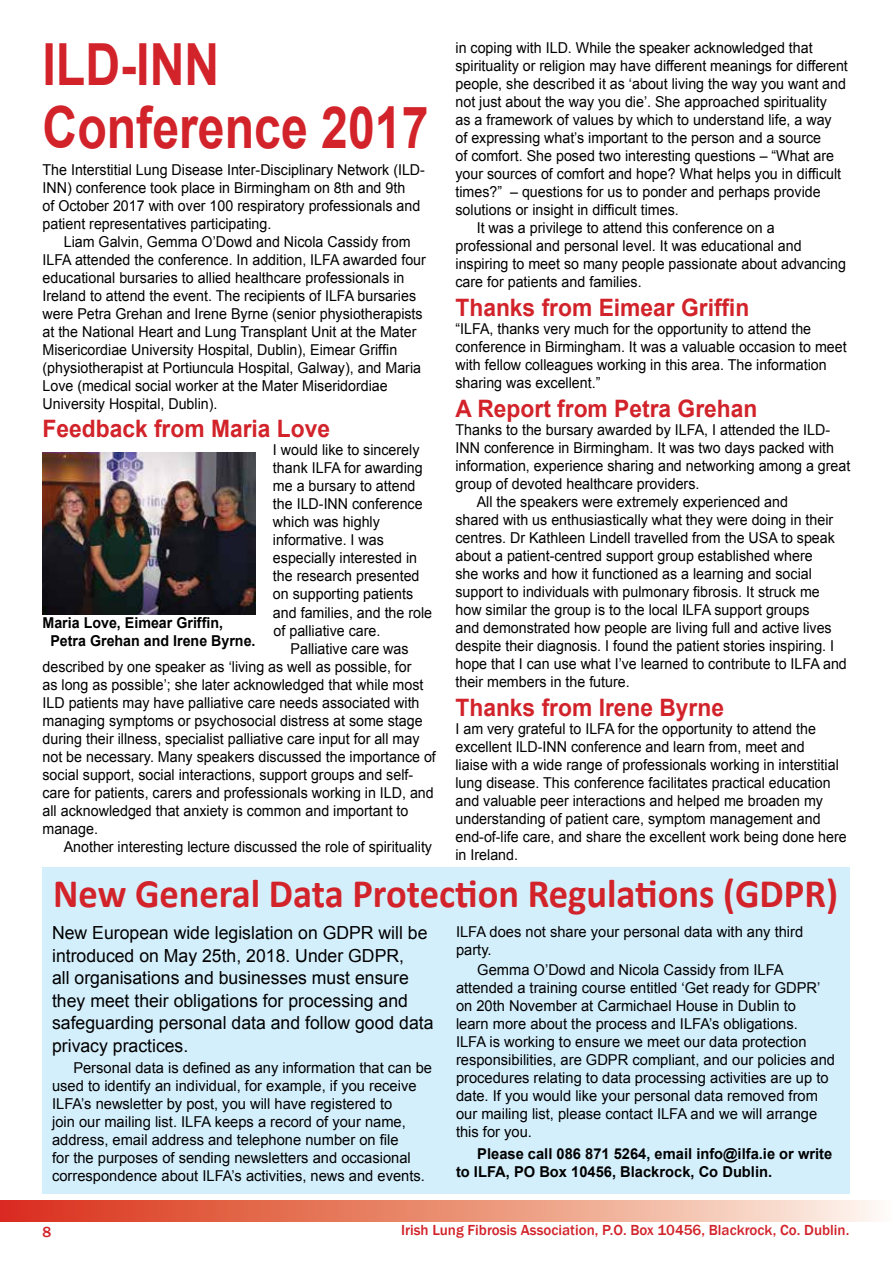
<style>
.page{position:relative;width:893px;height:1263px;background:#fff}
.page>*{position:absolute;margin:0;border:0;box-sizing:border-box;transform-origin:0 0}
.t1{font:700 58.05px/63px "Arial";color:#d2232a;scale:.83 1}
.t2{font:700 40.5px "Calibri";color:#d2232a;scale:.95 1}
.t3{font:700 24px "Arial";color:#d2232a;scale:.95 1}
.t4{font:18px/22.5px "Arial";color:#000}
.t5{font:15px/18px "Arial";color:#000;scale:.95 1}
.t6{font:15px/18px "Arial";color:#000}
.t7{font:700 15px/18px "Arial";color:#000}
.t8{font:500 15px "Franklin Gothic";color:#d2232a}
.t9{font:700 15px/18px "Arial";color:#000;scale:.95 1}
</style>
<div class="page">
<svg style="left:0;top:1200px;width:879px;height:21px;background:#ea8f78"></svg>
<img style="left:43px;top:453px;width:213px;height:161px">
<div style="left:43px;top:867px;width:807px;height:327px;background:#d4effc"></div>
<h1 class="t1" style="left:43px;top:35px;width:467px">ILD-INN<br>Conference 2017</h1>
<p class="t5" style="left:43px;top:161px;width:404px">The Interstitial Lung Disease Inter-Disciplinary Network (ILD-INN) conference took place in Birmingham on 8th and 9th<br>of October 2017 with over 100 respiratory professionals and patient representatives participating.</p>
<p class="t5" style="left:43px;top:233px;width:405px;text-indent:21px">Liam Galvin, Gemma O’Dowd and Nicola Cassidy from ILFA attended the conference. In addition, ILFA awarded four educational bursaries to allied healthcare professionals in Ireland to attend the event. The recipients of ILFA bursaries were Petra Grehan and Irene Byrne (senior physiotherapists at the National Heart and Lung Transplant Unit at the Mater Misericordiae University Hospital, Dublin), Eimear Griffin (physiotherapist at Portiuncula Hospital, Galway), and Maria Love (medical social worker at the Mater Miseridordiae University Hospital, Dublin).</p>
<h3 class="t3" style="left:43px;top:413px;width:304px">Feedback from Maria Love</h3>
<p class="t5" style="left:273px;top:441px;width:156px">I would like to sincerely</p>
<p class="t5" style="left:273px;top:459px;width:159px">thank ILFA for awarding</p>
<p class="t5" style="left:273px;top:477px;width:152px">me a bursary to attend</p>
<p class="t5" style="left:273px;top:495px;width:159px">the ILD-INN conference</p>
<p class="t5" style="left:273px;top:513px;width:114px">which was highly</p>
<p class="t5" style="left:273px;top:531px;width:118px">informative. I was</p>
<p class="t5" style="left:273px;top:549px;width:153px">especially interested in</p>
<p class="t5" style="left:273px;top:567px;width:156px">the research presented</p>
<p class="t5" style="left:273px;top:585px;width:149px">on supporting patients</p>
<p class="t5" style="left:273px;top:603px;width:169px">and families, and the role</p>
<p class="t5" style="left:274px;top:621px;width:114px">of palliative care.</p>
<p class="t5" style="left:291px;top:639px;width:126px">Palliative care was</p>
<p class="t5" style="left:43px;top:657px;width:390px">described by one speaker as ‘living as well as possible, for</p>
<p class="t5" style="left:43px;top:675px;width:403px">as long as possible’; she later acknowledged that while most</p>
<p class="t5" style="left:43px;top:693px;width:398px">ILD patients may have palliative care needs associated with</p>
<p class="t5" style="left:43px;top:711px;width:402px">managing symptoms or psychosocial distress at some stage</p>
<p class="t5" style="left:43px;top:729px;width:398px">during their illness, specialist palliative care input for all may</p>
<p class="t5" style="left:43px;top:747px;width:416px">not be necessary. Many speakers discussed the importance of</p>
<p class="t5" style="left:43px;top:765px;width:392px">social support, social interactions, support groups and self-</p>
<p class="t5" style="left:43px;top:783px;width:413px">care for patients, carers and professionals working in ILD, and</p>
<p class="t5" style="left:43px;top:801px;width:387px">all acknowledged that anxiety is common and important to</p>
<p class="t5" style="left:43px;top:819px;width:60px">manage.</p>
<p class="t5" style="left:64px;top:837px;width:389px">Another interesting lecture discussed the role of spirituality</p>
<p class="t9" style="left:50px;top:614px;width:217px;text-indent:-8px">Maria Love, Eimear Griffin,<br>Petra Grehan and Irene Byrne.</p>
<p class="t5" style="left:455px;top:39px;width:378px">in coping with ILD. While the speaker acknowledged that</p>
<p class="t5" style="left:455px;top:57px;width:414px">spirituality or religion may have different meanings for different</p>
<p class="t5" style="left:455px;top:75px;width:413px">people, she described it as ‘about living the way you want and</p>
<p class="t5" style="left:455px;top:93px;width:393px">not just about the way you die’. She approached spirituality</p>
<p class="t5" style="left:455px;top:111px;width:397px">as a framework of values by which to understand life, a way</p>
<p class="t5" style="left:455px;top:129px;width:386px">of expressing what’s important to the person and a source</p>
<p class="t5" style="left:455px;top:147px;width:400px">of comfort. She posed two interesting questions – “What are</p>
<p class="t5" style="left:455px;top:165px;width:408px">your sources of comfort and hope? What helps you in difficult</p>
<p class="t5" style="left:455px;top:183px;width:386px">times?” – questions for us to ponder and perhaps provide</p>
<p class="t5" style="left:455px;top:201px;width:237px">solutions or insight in difficult times.</p>
<p class="t5" style="left:477px;top:219px;width:315px">It was a privilege to attend this conference on a</p>
<p class="t5" style="left:455px;top:237px;width:366px">professional and personal level. It was educational and</p>
<p class="t5" style="left:455px;top:255px;width:413px">inspiring to meet so many people passionate about advancing</p>
<p class="t5" style="left:455px;top:273px;width:197px">care for patients and families.</p>
<h3 class="t3" style="left:455px;top:292px;width:311px">Thanks from Eimear Griffin</h3>
<p class="t5" style="left:455px;top:320px;width:413px">“ILFA, thanks very much for the opportunity to attend the conference in Birmingham. It was a valuable occasion to meet with fellow colleagues working in this area. The information sharing was excellent.”</p>
<h3 class="t3" style="left:455px;top:393px;width:319px">A Report from Petra Grehan</h3>
<p class="t5" style="left:455px;top:421px;width:396px">Thanks to the bursary awarded by ILFA, I attended the ILD-</p>
<p class="t5" style="left:455px;top:439px;width:400px">INN conference in Birmingham. It was two days packed with</p>
<p class="t5" style="left:455px;top:457px;width:417px">information, experience sharing and networking among a great</p>
<p class="t5" style="left:455px;top:475px;width:258px">group of devoted healthcare providers.</p>
<p class="t5" style="left:477px;top:493px;width:329px">All the speakers were extremely experienced and</p>
<p class="t5" style="left:455px;top:511px;width:399px">shared with us enthusiastically what they were doing in their</p>
<p class="t5" style="left:455px;top:529px;width:401px">centres. Dr Kathleen Lindell travelled from the USA to speak</p>
<p class="t5" style="left:455px;top:547px;width:378px">about a patient-centred support group established where</p>
<p class="t5" style="left:455px;top:565px;width:377px">she works and how it functioned as a learning and social</p>
<p class="t5" style="left:455px;top:583px;width:385px">support to individuals with pulmonary fibrosis. It struck me</p>
<p class="t5" style="left:455px;top:601px;width:374px">how similar the group is to the local ILFA support groups</p>
<p class="t5" style="left:455px;top:619px;width:398px">and demonstrated how people are living full and active lives</p>
<p class="t5" style="left:455px;top:637px;width:400px">despite their diagnosis. I found the patient stories inspiring. I</p>
<p class="t5" style="left:455px;top:655px;width:413px">hope that I can use what I’ve learned to contribute to ILFA and</p>
<p class="t5" style="left:455px;top:673px;width:185px">their members in the future.</p>
<h3 class="t3" style="left:455px;top:691px;width:284px">Thanks from Irene Byrne</h3>
<p class="t5" style="left:455px;top:720px;width:413px">I am very grateful to ILFA for the opportunity to attend the excellent ILD-INN conference and learn from, meet and<br>liaise with a wide range of professionals working in interstitial lung disease. This conference facilitates practical education and valuable peer interactions and helped me broaden my understanding of patient care, symptom management and end-of-life care, and share the excellent work being done here in Ireland.</p>
<h2 class="t2" style="left:53px;top:868px;width:828px">New General Data Protection Regulations (GDPR)</h2>
<p class="t4" style="left:52px;top:922px;width:383px">New European wide legislation on GDPR will be introduced on May 25th, 2018. Under GDPR,<br>all organisations and businesses must ensure they meet their obligations for processing and safeguarding personal data and follow good data privacy practices.</p>
<p class="t6" style="left:52px;top:1058px;width:381px;text-indent:21px">Personal data is defined as any information that can be used to identify an individual, for example, if you receive ILFA’s newsletter by post, you will have registered to<br>join our mailing list. ILFA keeps a record of your name, address, email address and telephone number on file<br>for the purposes of sending newsletters and occasional correspondence about ILFA’s activities, news and events.</p>
<p class="t6" style="left:456px;top:923px;width:349px">ILFA does not share your personal data with any third party.</p>
<p class="t6" style="left:456px;top:961px;width:381px;text-indent:21px">Gemma O’Dowd and Nicola Cassidy from ILFA attended a training course entitled ‘Get ready for GDPR’ on 20th November at Carmichael House in Dublin to<br>learn more about the process and ILFA’s obligations.<br>ILFA is working to ensure we meet our data protection responsibilities, are GDPR compliant, and our policies and procedures relating to data processing activities are up to date. If you would like your personal data removed from our mailing list, please contact ILFA and we will arrange this for you.</p>
<p class="t7" style="left:456px;top:1145px;width:378px;text-indent:21px">Please call 086 871 5264, email info@ilfa.ie or write to ILFA, PO Box 10456, Blackrock, Co Dublin.</p>
<p class="t8" style="left:42px;top:1222px;width:10px">8</p>
<p class="t8" style="left:401px;top:1221px;width:450px">Irish Lung Fibrosis Association, P.O. Box 10456, Blackrock, Co. Dublin.</p>
</div>
